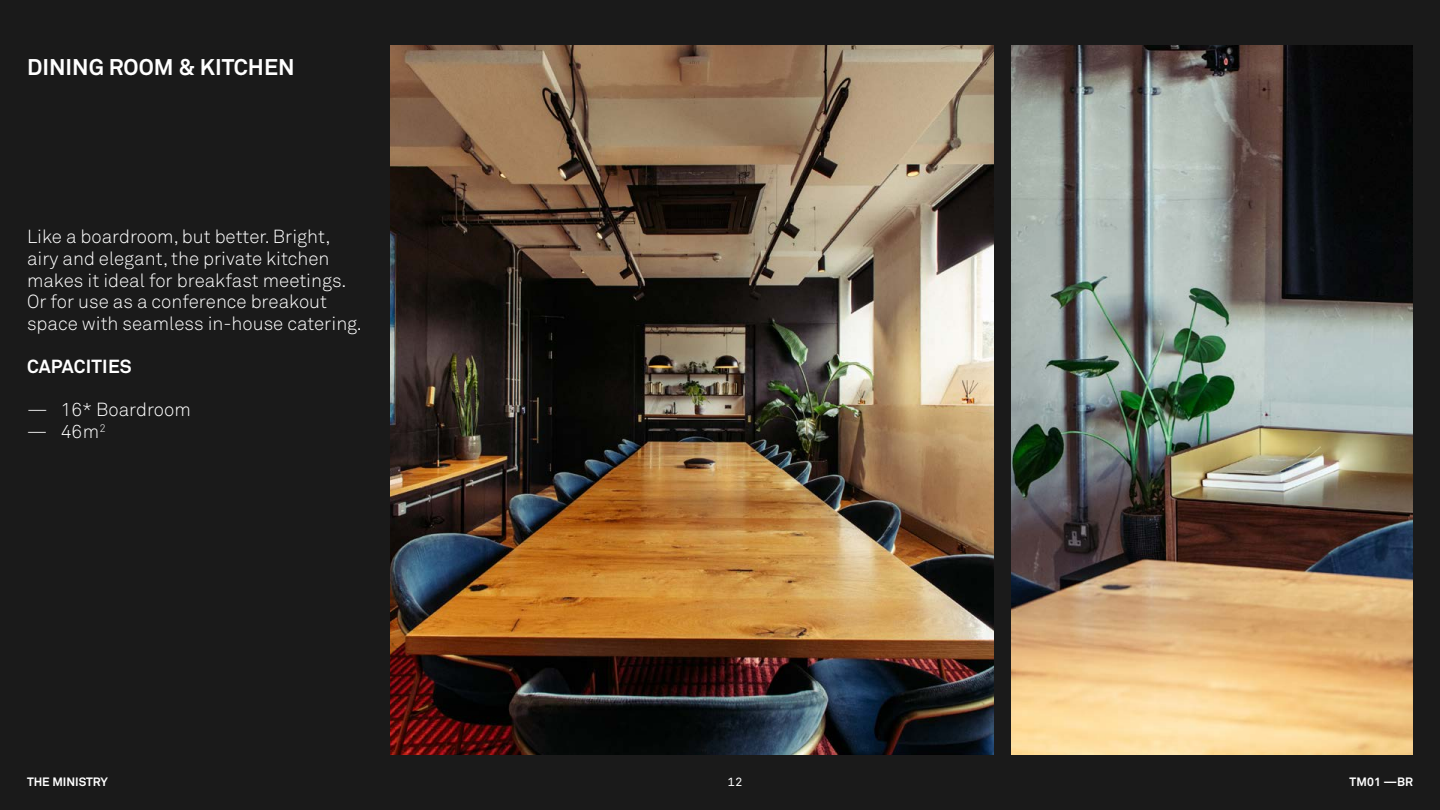
<style>
.page{position:relative;width:1440px;height:810px;background:#1a1a1a}
.page>*{position:absolute;margin:0;border:0;box-sizing:border-box;transform-origin:0 0}
.t1{font:700 22.5px "Akkurat Std";color:#fff}
.t2{font:300 18.75px/21.6px "Akkurat Std";color:#fff}
.t3{font:700 18.75px "Akkurat Std";letter-spacing:.01em;color:#fff}
.t4{font:700 12px "Akkurat Std";color:#fff}
.t5{font:12px "Akkurat Mono LLTT";color:#fff}
</style>
<div class="page">
<img style="left:390px;top:45px;width:604px;height:709px">
<img style="left:1011px;top:45px;width:402px;height:709px">
<p class="t1" style="left:27px;top:53px;width:269px">DINING ROOM &amp; KITCHEN</p>
<p class="t2" style="left:27px;top:226px;width:336px">Like a boardroom, but better. Bright, airy and elegant, the private kitchen makes it ideal for breakfast meetings.<br>Or for use as a conference breakout space with seamless in-house catering.</p>
<p class="t3" style="left:27px;top:355px;width:106px">CAPACITIES</p>
<p class="t2" style="left:27px;top:399px;width:165px">— 16* Boardroom</p>
<p class="t2" style="left:27px;top:420px;width:80px">— 46m<sup>2</sup></p>
<p class="t4" style="left:27px;top:774px;width:83px">THE MINISTRY</p>
<p class="t5" style="left:728px;top:774px;width:16px">12</p>
<p class="t4" style="left:1350px;top:774px;width:65px">TM01 —BR</p>
</div>
